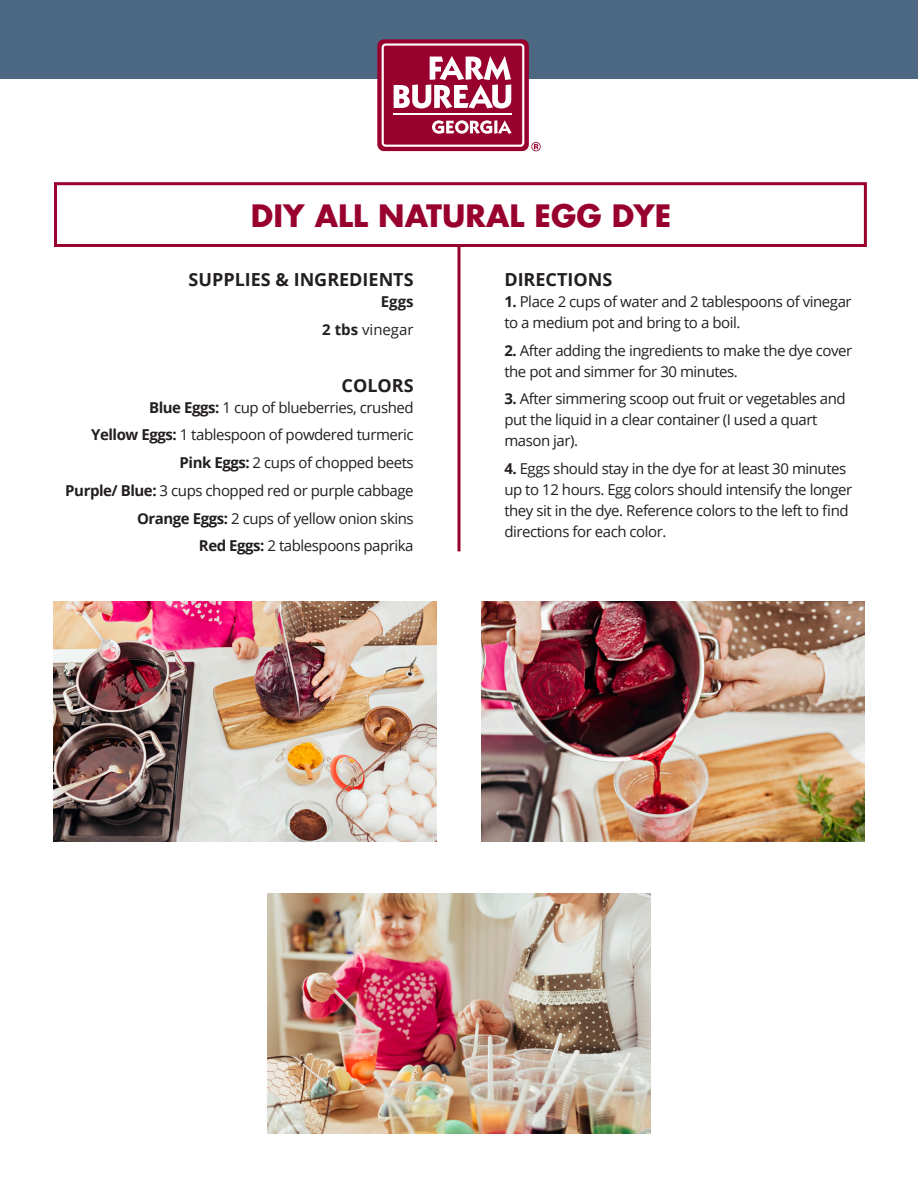
<style>
.page{position:relative;width:918px;height:1188px;background:#fff}
.page>*{position:absolute;margin:0;border:0;box-sizing:border-box;transform-origin:0 0}
.t1{font:700 30px "Futura LT Pro";color:#98012d}
.t2{font:700 18px "Open Sans";color:#231f20}
.t3{font:15px/21px "Open Sans";letter-spacing:-.03em;color:#231f20}
.t4{font:15px "Open Sans";color:#231f20}
.t5{font:700 15px "Open Sans";color:#231f20}
.s1{font-weight:700}
</style>
<div class="page">
<hr style="left:458px;top:246px;width:2px;height:305px;background:#98012d">
<div style="left:0;top:0;width:918px;height:79px;background:#4d6882"></div>
<div style="left:377px;top:39px;width:152px;height:112px;background:#98012d;border-radius:7px"></div>
<svg style="left:382px;top:43px;width:142px;height:104px"></svg>
<hr style="left:394px;top:113px;width:118px;height:2px;background:#fff">
<svg style="left:531px;top:142px;width:10px;height:9px"></svg>
<div style="left:54px;top:182px;width:813px;height:65px;border:3px solid #98012d"></div>
<img style="left:53px;top:602px;width:383px;height:240px">
<img style="left:482px;top:602px;width:383px;height:240px">
<img style="left:268px;top:894px;width:382px;height:240px">
<p class="t1" style="left:251px;top:193px;width:422px">DIY ALL NATURAL EGG DYE</p>
<p class="t2" style="left:189px;top:267px;width:227px">SUPPLIES &amp; INGREDIENTS</p>
<p class="t5" style="left:381px;top:291px;width:34px">Eggs</p>
<p class="t4" style="left:322px;top:319px;width:93px"><span class="s1">2 tbs</span> vinegar</p>
<p class="t2" style="left:342px;top:372px;width:74px">COLORS</p>
<p class="t3" style="left:149px;top:396px;width:266px"><span class="s1">Blue Eggs:</span> 1 cup of blueberries, crushed</p>
<p class="t3" style="left:91px;top:424px;width:324px"><span class="s1">Yellow Eggs:</span> 1 tablespoon of powdered turmeric</p>
<p class="t3" style="left:180px;top:452px;width:236px"><span class="s1">Pink Eggs:</span> 2 cups of chopped beets</p>
<p class="t3" style="left:65px;top:480px;width:350px"><span class="s1">Purple/ Blue:</span> 3 cups chopped red or purple cabbage</p>
<p class="t3" style="left:137px;top:507px;width:278px"><span class="s1">Orange Eggs:</span> 2 cups of yellow onion skins</p>
<p class="t3" style="left:199px;top:535px;width:216px"><span class="s1">Red Eggs:</span> 2 tablespoons paprika</p>
<p class="t2" style="left:504px;top:267px;width:109px">DIRECTIONS</p>
<p class="t3" style="left:504px;top:291px;width:349px"><span class="s1">1.</span> Place 2 cups of water and 2 tablespoons of vinegar to a medium pot and bring to a boil.</p>
<p class="t3" style="left:504px;top:339px;width:349px"><span class="s1">2.</span> After adding the ingredients to make the dye cover the pot and simmer for 30 minutes.</p>
<p class="t3" style="left:504px;top:388px;width:343px"><span class="s1">3.</span> After simmering scoop out fruit or vegetables and put the liquid in a clear container (I used a quart mason jar).</p>
<p class="t3" style="left:504px;top:458px;width:349px"><span class="s1">4.</span> Eggs should stay in the dye for at least 30 minutes up to 12 hours. Egg colors should intensify the longer they sit in the dye. Reference colors to the left to find directions for each color.</p>
</div>
